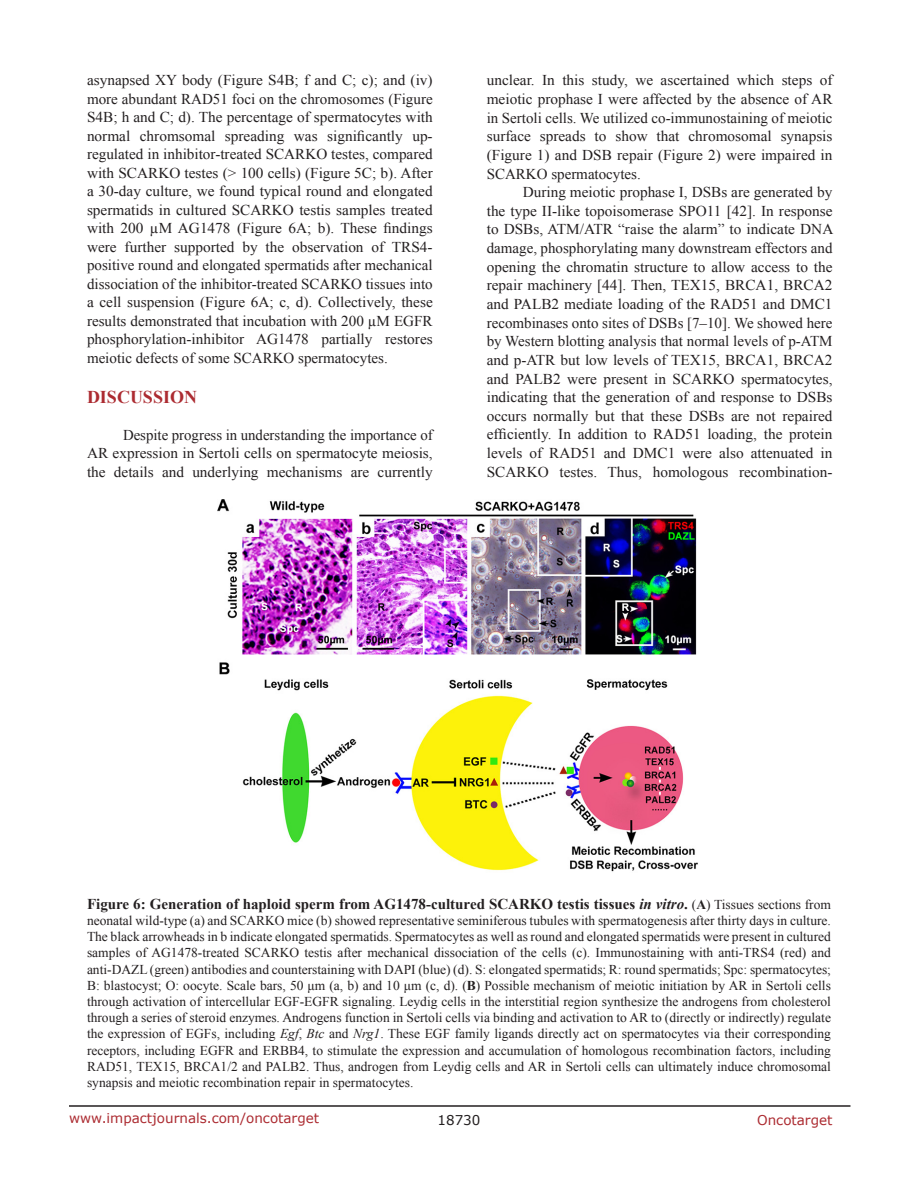
<style>
.page{position:relative;width:918px;height:1188px;background:#fff}
.page>*{position:absolute;margin:0;border:0;box-sizing:border-box;transform-origin:0 0}
.Heading{font:700 18px "Times New Roman";color:#ac2b31}
.BodyText{font:15px/18.6px "Times New Roman";color:#231f20;text-align:justify}
.FigureText{font:700 15px "Times New Roman";color:#231f20}
.FigureText-2{font:13.5px/16.2px "Times New Roman";color:#231f20;text-align:justify}
.t1{font:13.5px "Verdana";color:#ac2b31}
.t2{font:13.5px "Verdana";color:#231f20}
.s1{font-style:italic}
.s2{font-weight:400;font-size:13.5px}
.s3{font-size:13.5px}
.s4{font-weight:700}
</style>
<div class="page">
<hr style="left:69px;top:1105px;width:781px;height:2px;background:#231f20">
<img style="left:218px;top:500px;width:480px;height:372px">
<p class="BodyText" style="left:87px;top:71px;width:347px">asynapsed XY body (Figure S4B; f and C; c); and (iv) more abundant RAD51 foci on the chromosomes (Figure S4B; h and C; d). The percentage of spermatocytes with normal chromsomal spreading was significantly up&shy;regulated in inhibitor-treated SCARKO testes, compared with SCARKO testes (&gt; 100 cells) (Figure 5C; b). After a 30-day culture, we found typical round and elongated spermatids in cultured SCARKO testis samples treated with 200 µM AG1478 (Figure 6A; b). These findings were further supported by the observation of TRS4- positive round and elongated spermatids after mechanical dissociation of the inhibitor-treated SCARKO tissues into a cell suspension (Figure 6A; c, d). Collectively, these results demonstrated that incubation with 200 µM EGFR phosphorylation-inhibitor AG1478 partially restores meiotic defects of some SCARKO spermatocytes.</p>
<p class="Heading" style="left:87px;top:385px;width:112px">DISCUSSION</p>
<p class="BodyText" style="left:87px;top:425px;width:347px;text-indent:36px">Despite progress in understanding the importance of AR expression in Sertoli cells on spermatocyte meiosis, the details and underlying mechanisms are currently</p>
<p class="BodyText" style="left:487px;top:71px;width:347px">unclear. In this study, we ascertained which steps of meiotic prophase I were affected by the absence of AR in Sertoli cells. We utilized co-immunostaining of meiotic surface spreads to show that chromosomal synapsis (Figure 1) and DSB repair (Figure 2) were impaired in SCARKO spermatocytes.</p>
<p class="BodyText" style="left:487px;top:183px;width:348px;text-indent:36px">During meiotic prophase I, DSBs are generated by the type II-like topoisomerase SPO11 [42]. In response to DSBs, ATM/ATR “raise the alarm” to indicate DNA damage, phosphorylating many downstream effectors and opening the chromatin structure to allow access to the repair machinery [44]. Then, TEX15, BRCA1, BRCA2 and PALB2 mediate loading of the RAD51 and DMC1 recombinases onto sites of DSBs [7–10]. We showed here by Western blotting analysis that normal levels of p-ATM and p-ATR but low levels of TEX15, BRCA1, BRCA2 and PALB2 were present in SCARKO spermatocytes, indicating that the generation of and response to DSBs occurs normally but that these DSBs are not repaired efficiently. In addition to RAD51 loading, the protein levels of RAD51 and DMC1 were also attenuated in SCARKO testes. Thus, homologous recombination-</p>
<p class="FigureText" style="left:87px;top:893px;width:746px">Figure 6: Generation of haploid sperm from AG1478-cultured SCARKO testis tissues <span class="s1">in vitro</span>. <span class="s2">(</span><span class="s3">A</span><span class="s2">) Tissues sections from</span></p>
<p class="FigureText-2" style="left:87px;top:912px;width:746px">neonatal wild-type (a) and SCARKO mice (b) showed representative seminiferous tubules with spermatogenesis after thirty days in culture.<br>The black arrowheads in b indicate elongated spermatids. Spermatocytes as well as round and elongated spermatids were present in cultured samples of AG1478-treated SCARKO testis after mechanical dissociation of the cells (c). Immunostaining with anti-TRS4 (red) and anti-DAZL (green) antibodies and counterstaining with DAPI (blue) (d). S: elongated spermatids; R: round spermatids; Spc: spermatocytes; B: blastocyst; O: oocyte. Scale bars, 50 μm (a, b) and 10 μm (c, d). (<span class="s4">B</span>) Possible mechanism of meiotic initiation by AR in Sertoli cells through activation of intercellular EGF-EGFR signaling. Leydig cells in the interstitial region synthesize the androgens from cholesterol through a series of steroid enzymes. Androgens function in Sertoli cells via binding and activation to AR to (directly or indirectly) regulate the expression of EGFs, including <span class="s1">Egf</span>, <span class="s1">Btc</span> and <span class="s1">Nrg1</span>. These EGF family ligands directly act on spermatocytes via their corresponding receptors, including EGFR and ERBB4, to stimulate the expression and accumulation of homologous recombination factors, including RAD51, TEX15, BRCA1/2 and PALB2. Thus, androgen from Leydig cells and AR in Sertoli cells can ultimately induce chromosomal synapsis and meiotic recombination repair in spermatocytes.</p>
<p class="t1" style="left:69px;top:1109px;width:252px">www.impactjournals.com/oncotarget</p>
<p class="t2" style="left:438px;top:1111px;width:44px">18730</p>
<p class="t1" style="left:757px;top:1111px;width:77px">Oncotarget</p>
</div>
